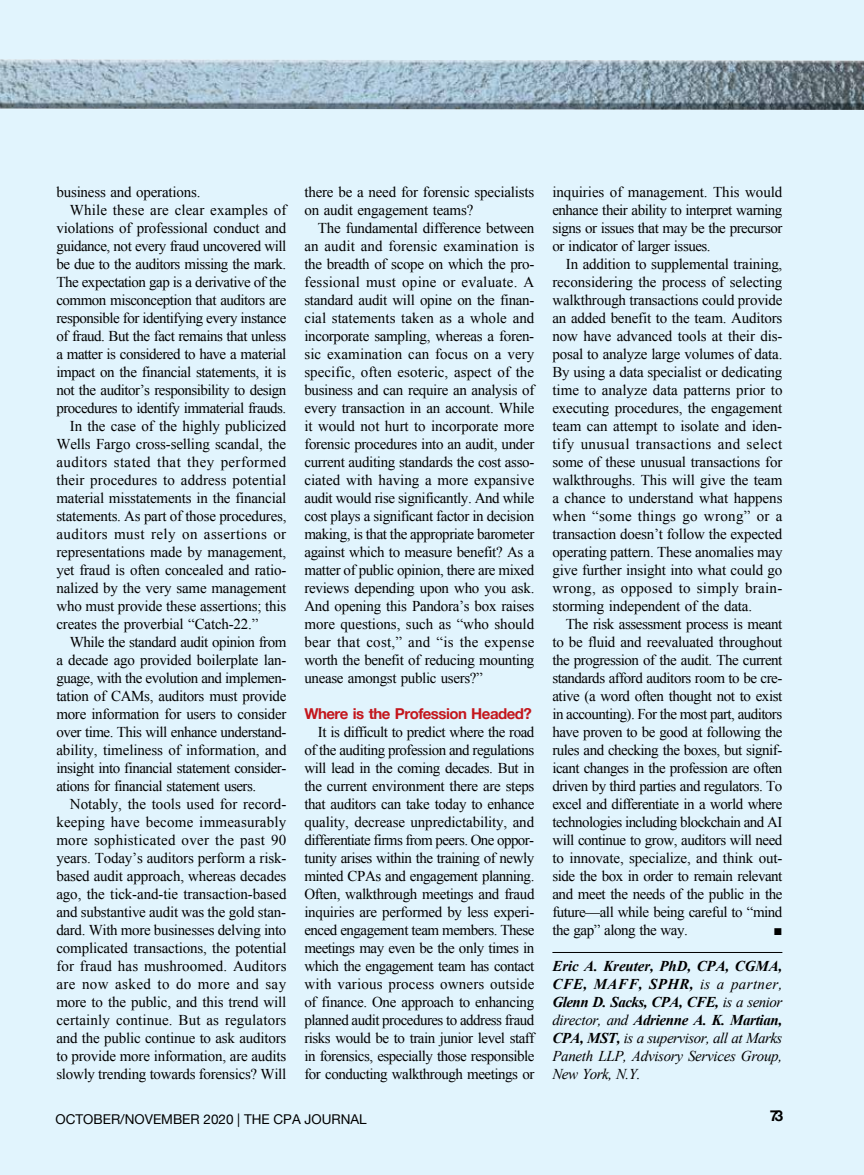
<style>
.page{position:relative;width:864px;height:1175px;background:#fff}
.page>*{position:absolute;margin:0;border:0;box-sizing:border-box;transform-origin:0 0}
.t1{font:15px/18px "Times New Roman";letter-spacing:-.015em;color:#000;text-align:justify}
.t2{font:15px "Times New Roman";letter-spacing:-.035em;color:#000}
.t3{font:italic 15px/18px "Times New Roman";letter-spacing:-.02em;color:#000;text-align:justify}
.t4{font:15px "Times New Roman";letter-spacing:.01em;color:#000}
.t5{font:15px "Times New Roman";letter-spacing:.03em;color:#000}
.t6{font:15px "Times New Roman";letter-spacing:.025em;color:#000}
.t7{font:15px "Times New Roman";letter-spacing:.015em;color:#000}
.t8{font:700 15px "Helvetica Neue";letter-spacing:-.035em;color:#c4161c}
.t9{font:700 15px "Helvetica Neue";color:#000}
.t10{font:13.5px "Helvetica Neue";color:#000}
.s1{font-weight:700}
</style>
<div class="page">
<div style="left:0;top:0;width:864px;height:1174px;background:#e1f4fd"></div>
<img style="left:0;top:59px;width:864px;height:51px">
<hr style="left:552px;top:952px;width:230px;height:1px;background:#000">
<p class="t1" style="left:56px;top:182px;width:146px">business and operations.</p>
<p class="t4" style="left:70px;top:199px;width:218px">While these are clear examples of</p>
<p class="t1" style="left:56px;top:218px;width:231px">violations of professional conduct and</p>
<p class="t2" style="left:56px;top:235px;width:232px">guidance, not every fraud uncovered will</p>
<p class="t2" style="left:56px;top:253px;width:232px">be due to the auditors missing the mark.</p>
<p class="t2" style="left:56px;top:271px;width:231px">The expectation gap is a derivative of the</p>
<p class="t2" style="left:56px;top:289px;width:232px">common misconception that auditors are</p>
<p class="t2" style="left:56px;top:307px;width:231px">responsible for identifying every instance</p>
<p class="t2" style="left:56px;top:325px;width:231px">of fraud. But the fact remains that unless</p>
<p class="t2" style="left:56px;top:343px;width:231px">a matter is considered to have a material</p>
<p class="t1" style="left:56px;top:362px;width:232px">impact on the financial statements, it is</p>
<p class="t2" style="left:56px;top:379px;width:232px">not the auditor’s responsibility to design</p>
<p class="t2" style="left:56px;top:397px;width:232px">procedures to identify immaterial frauds.</p>
<p class="t1" style="left:70px;top:416px;width:218px">In the case of the highly publicized</p>
<p class="t1" style="left:56px;top:434px;width:231px">Wells Fargo cross-selling scandal, the</p>
<p class="t6" style="left:56px;top:451px;width:231px">auditors stated that they performed</p>
<p class="t4" style="left:56px;top:469px;width:231px">their procedures to address potential</p>
<p class="t1" style="left:56px;top:488px;width:231px">material misstatements in the financial</p>
<p class="t1" style="left:56px;top:506px;width:232px">statements. As part of those procedures,</p>
<p class="t5" style="left:56px;top:523px;width:231px">auditors must rely on assertions or</p>
<p class="t1" style="left:56px;top:542px;width:231px">representations made by management,</p>
<p class="t1" style="left:56px;top:560px;width:231px">yet fraud is often concealed and ratio-</p>
<p class="t1" style="left:56px;top:578px;width:231px">nalized by the very same management</p>
<p class="t1" style="left:56px;top:596px;width:231px">who must provide these assertions; this</p>
<p class="t1" style="left:56px;top:614px;width:204px">creates the proverbial “Catch-22.”</p>
<p class="t2" style="left:70px;top:631px;width:218px">While the standard audit opinion from</p>
<p class="t1" style="left:56px;top:650px;width:232px">a decade ago provided boilerplate lan-</p>
<p class="t2" style="left:56px;top:667px;width:231px">guage, with the evolution and implemen-</p>
<p class="t1" style="left:56px;top:686px;width:231px">tation of CAMs, auditors must provide</p>
<p class="t1" style="left:56px;top:704px;width:232px">more information for users to consider</p>
<p class="t2" style="left:56px;top:721px;width:231px">over time. This will enhance understand-</p>
<p class="t1" style="left:56px;top:740px;width:232px">ability, timeliness of information, and</p>
<p class="t2" style="left:56px;top:757px;width:231px">insight into financial statement consider-</p>
<p class="t2" style="left:56px;top:775px;width:201px">ations for financial statement users.</p>
<p class="t1" style="left:70px;top:794px;width:218px">Notably, the tools used for record-</p>
<p class="t4" style="left:56px;top:811px;width:231px">keeping have become immeasurably</p>
<p class="t7" style="left:56px;top:829px;width:232px">more sophisticated over the past 90</p>
<p class="t1" style="left:56px;top:848px;width:232px">years. Today’s auditors perform a risk-</p>
<p class="t1" style="left:56px;top:866px;width:231px">based audit approach, whereas decades</p>
<p class="t1" style="left:56px;top:884px;width:232px">ago, the tick-and-tie transaction-based</p>
<p class="t1" style="left:56px;top:902px;width:231px">and substantive audit was the gold stan-</p>
<p class="t1" style="left:56px;top:920px;width:232px">dard. With more businesses delving into</p>
<p class="t1" style="left:56px;top:938px;width:232px">complicated transactions, the potential</p>
<p class="t4" style="left:56px;top:955px;width:232px">for fraud has mushroomed. Auditors</p>
<p class="t5" style="left:56px;top:973px;width:231px">are now asked to do more and say</p>
<p class="t1" style="left:56px;top:992px;width:231px">more to the public, and this trend will</p>
<p class="t4" style="left:56px;top:1009px;width:231px">certainly continue. But as regulators</p>
<p class="t1" style="left:56px;top:1028px;width:231px">and the public continue to ask auditors</p>
<p class="t1" style="left:56px;top:1046px;width:231px">to provide more information, are audits</p>
<p class="t1" style="left:56px;top:1064px;width:232px">slowly trending towards forensics? Will</p>
<p class="t1" style="left:304px;top:182px;width:231px">there be a need for forensic specialists on audit engagement teams?</p>
<p class="t1" style="left:304px;top:218px;width:232px;text-indent:14px">The fundamental difference between an audit and forensic examination is the breadth of scope on which the pro&shy;fessional must opine or evaluate. A standard audit will opine on the finan&shy;cial statements taken as a whole and incorporate sampling, whereas a foren&shy;sic examination can focus on a very specific, often esoteric, aspect of the business and can require an analysis of every transaction in an account. While it would not hurt to incorporate more forensic procedures into an audit, under current auditing standards the cost asso&shy;ciated with having a more expansive audit would rise significantly. And while cost plays a significant factor in decision making, is that the appropriate barometer against which to measure benefit? As a matter of public opinion, there are mixed reviews depending upon who you ask.<br>And opening this Pandora’s box raises more questions, such as “who should bear that cost,” and “is the expense worth the benefit of reducing mounting unease amongst public users?”</p>
<p class="t8" style="left:304px;top:701px;width:229px">Where is the Profession Headed?</p>
<p class="t1" style="left:304px;top:722px;width:232px;text-indent:14px">It is difficult to predict where the road of the auditing profession and regulations will lead in the coming decades. But in the current environment there are steps that auditors can take today to enhance quality, decrease unpredictability, and differentiate firms from peers. One oppor&shy;tunity arises within the training of newly minted CPAs and engagement planning.<br>Often, walkthrough meetings and fraud inquiries are performed by less experi&shy;enced engagement team members. These meetings may even be the only times in which the engagement team has contact with various process owners outside of finance. One approach to enhancing planned audit procedures to address fraud risks would be to train junior level staff in forensics, especially those responsible for conducting walkthrough meetings or</p>
<p class="t1" style="left:552px;top:182px;width:232px">inquiries of management. This would enhance their ability to interpret warning signs or issues that may be the precursor or indicator of larger issues.</p>
<p class="t1" style="left:552px;top:254px;width:232px;text-indent:14px">In addition to supplemental training, reconsidering the process of selecting walkthrough transactions could provide an added benefit to the team. Auditors now have advanced tools at their dis&shy;posal to analyze large volumes of data.<br>By using a data specialist or dedicating time to analyze data patterns prior to executing procedures, the engagement team can attempt to isolate and iden&shy;tify unusual transactions and select some of these unusual transactions for walkthroughs. This will give the team a chance to understand what happens when “some things go wrong” or a transaction doesn’t follow the expected operating pattern. These anomalies may give further insight into what could go wrong, as opposed to simply brain&shy;storming independent of the data.</p>
<p class="t1" style="left:552px;top:614px;width:232px;text-indent:14px">The risk assessment process is meant to be fluid and reevaluated throughout the progression of the audit. The current standards afford auditors room to be cre&shy;ative (a word often thought not to exist in accounting). For the most part, auditors have proven to be good at following the rules and checking the boxes, but signif&shy;icant changes in the profession are often driven by third parties and regulators. To excel and differentiate in a world where technologies including blockchain and AI will continue to grow, auditors will need to innovate, specialize, and think out&shy;side the box in order to remain relevant and meet the needs of the public in the future—all while being careful to “mind the gap” along the way.</p>
<p class="t1" style="left:773px;top:920px;width:11px">■</p>
<p class="t3" style="left:552px;top:956px;width:232px"><span class="s1">Eric A. Kreuter, PhD, CPA, CGMA, CFE, MAFF, SPHR,</span> is a partner, <span class="s1">Glenn D. Sacks, CPA, CFE,</span> is a senior director, and <span class="s1">Adrienne A. K. Martian, CPA, MST,</span> is a supervisor, all at Marks Paneth LLP, Advisory Services Group, New York, N.Y.</p>
<p class="t10" style="left:56px;top:1109px;width:313px">OCTOBER/NOVEMBER 2020 | THE CPA JOURNAL</p>
<p class="t9" style="left:770px;top:1104px;width:15px">73</p>
</div>
